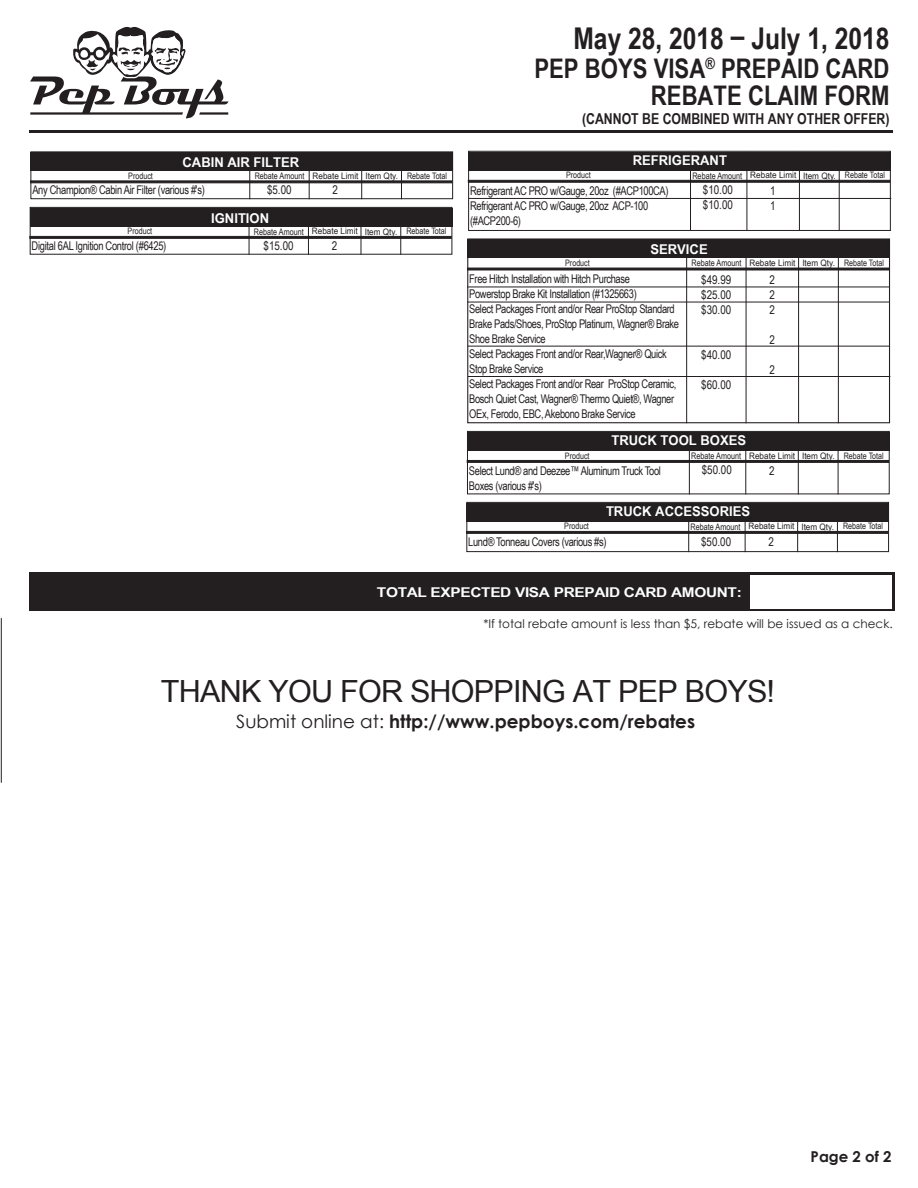
<style>
.page{position:relative;width:918px;height:1188px;background:#fff}
.page>*{position:absolute;margin:0;border:0;box-sizing:border-box;transform-origin:0 0}
.t1{font:30.6px "Arial";letter-spacing:-.025em;color:#231f20}
.t2{font:700 30px "Arial Narrow";color:#231f20}
.t3{font:700 27px/27px "Arial Narrow";color:#231f20;text-align:right}
.t4{font:700 18.45px "Century Gothic";color:#231f20}
.t5{font:700 15px "Arial Narrow";color:#231f20}
.t6{font:700 15px "Century Gothic";color:#231f20}
.t7{font:700 13.5px "Arial Narrow";color:#fff;scale:1.18 1}
.t8{font:700 13.5px "Arial Narrow";color:#fff;scale:1.39 1}
.t9{font:12px/15px "Arial Narrow";letter-spacing:-.03em;color:#231f20;scale:.95 1}
.t10{font:12px/15px "Arial Narrow";letter-spacing:-.03em;color:#231f20;text-align:justify}
.t11{font:12px "Century Gothic";color:#231f20}
.t12{font:9px "Arial Narrow";color:#231f20}
.t13{font:8.85px "Arial Narrow";color:#231f20;scale:1.12 1}
.t14{font:8.85px "Arial Narrow";color:#231f20}
.s1{font-weight:400}
</style>
<div class="page">
<hr style="left:467px;top:268px;width:422px;height:2px;background:#231f20">
<hr style="left:746px;top:242px;width:1px;height:181px;background:#231f20">
<hr style="left:686px;top:242px;width:1px;height:181px;background:#231f20">
<hr style="left:798px;top:242px;width:1px;height:181px;background:#231f20">
<hr style="left:838px;top:242px;width:1px;height:181px;background:#231f20">
<div style="left:467px;top:238px;width:423px;height:185px;border:1px solid #231f20"></div>
<div style="left:467px;top:239px;width:423px;height:19px;background:#231f20"></div>
<hr style="left:468px;top:287px;width:421px;height:1px;background:#231f20">
<hr style="left:468px;top:302px;width:421px;height:1px;background:#231f20">
<hr style="left:468px;top:346px;width:422px;height:1px;background:#231f20">
<hr style="left:468px;top:376px;width:422px;height:1px;background:#231f20">
<hr style="left:469px;top:198px;width:422px;height:1px;background:#231f20">
<hr style="left:1px;top:619px;width:1px;height:163px;background:#231f20">
<div style="left:468px;top:180px;width:422px;height:2px;background:#231f20;border:1px solid #231f20"></div>
<hr style="left:747px;top:152px;width:1px;height:78px;background:#231f20">
<hr style="left:690px;top:152px;width:1px;height:78px;background:#231f20">
<hr style="left:799px;top:152px;width:1px;height:78px;background:#231f20">
<hr style="left:839px;top:152px;width:1px;height:78px;background:#231f20">
<div style="left:468px;top:151px;width:423px;height:80px;border:1px solid #231f20"></div>
<div style="left:468px;top:152px;width:423px;height:18px;background:#231f20"></div>
<hr style="left:467px;top:460px;width:422px;height:2px;background:#231f20">
<hr style="left:746px;top:433px;width:1px;height:61px;background:#231f20">
<hr style="left:689px;top:433px;width:1px;height:61px;background:#231f20">
<hr style="left:798px;top:433px;width:1px;height:61px;background:#231f20">
<hr style="left:838px;top:433px;width:1px;height:61px;background:#231f20">
<div style="left:467px;top:431px;width:423px;height:63px;border:1px solid #231f20"></div>
<div style="left:467px;top:432px;width:423px;height:19px;background:#231f20"></div>
<div style="left:31px;top:181px;width:421px;height:2px;background:#231f20;border:1px solid #231f20"></div>
<hr style="left:309px;top:153px;width:1px;height:46px;background:#231f20">
<hr style="left:250px;top:153px;width:1px;height:46px;background:#231f20">
<hr style="left:361px;top:153px;width:1px;height:46px;background:#231f20">
<hr style="left:401px;top:153px;width:1px;height:46px;background:#231f20">
<div style="left:30px;top:151px;width:423px;height:48px;border:1px solid #231f20"></div>
<div style="left:31px;top:152px;width:422px;height:19px;background:#231f20"></div>
<hr style="left:30px;top:236px;width:421px;height:2px;background:#231f20">
<hr style="left:308px;top:209px;width:1px;height:45px;background:#231f20">
<hr style="left:249px;top:209px;width:1px;height:45px;background:#231f20">
<hr style="left:361px;top:209px;width:1px;height:45px;background:#231f20">
<hr style="left:401px;top:209px;width:1px;height:45px;background:#231f20">
<div style="left:30px;top:207px;width:422px;height:48px;border:1px solid #231f20"></div>
<div style="left:30px;top:208px;width:423px;height:19px;background:#231f20"></div>
<hr style="left:467px;top:531px;width:421px;height:2px;background:#231f20">
<hr style="left:745px;top:503px;width:1px;height:49px;background:#231f20">
<hr style="left:688px;top:503px;width:1px;height:49px;background:#231f20">
<hr style="left:797px;top:503px;width:1px;height:49px;background:#231f20">
<hr style="left:837px;top:503px;width:1px;height:49px;background:#231f20">
<div style="left:466px;top:502px;width:423px;height:50px;border:1px solid #231f20"></div>
<div style="left:467px;top:503px;width:422px;height:19px;background:#231f20"></div>
<div style="left:29px;top:573px;width:865px;height:38px;background:#231f20"></div>
<div style="left:750px;top:575px;width:141px;height:34px;background:#fff"></div>
<hr style="left:30px;top:131px;width:863px;height:2px;background:#231f20">
<svg style="left:30px;top:26px;width:199px;height:93px"></svg>
<h2 class="t2" style="left:574px;top:16px;width:317px">May 28, 2018 – July 1, 2018</h2>
<h3 class="t3" style="left:534px;top:54px;width:357px">PEP BOYS VISA<sup>®</sup> PREPAID CARD<br>REBATE CLAIM FORM</h3>
<p class="t5" style="left:582px;top:108px;width:309px">(CANNOT BE COMBINED WITH ANY OTHER OFFER)</p>
<p class="t7" style="left:183px;top:152px;width:100px">CABIN AIR FILTER</p>
<p class="t12" style="left:255px;top:169px;width:51px">Rebate Amount</p>
<p class="t13" style="left:365px;top:170px;width:31px">Item Qty.</p>
<p class="t9" style="left:32px;top:182px;width:183px">Any Champion® Cabin Air Filter (various #'s)</p>
<p class="t10" style="left:267px;top:182px;width:26px">$5.00</p>
<p class="t10" style="left:333px;top:182px;width:7px">2</p>
<p class="t14" style="left:128px;top:225px;width:26px">Product</p>
<p class="t13" style="left:312px;top:225px;width:43px">Rebate Limit</p>
<p class="t14" style="left:406px;top:225px;width:42px">Rebate Total</p>
<p class="t14" style="left:128px;top:169px;width:26px">Product</p>
<p class="t13" style="left:313px;top:169px;width:43px">Rebate Limit</p>
<p class="t14" style="left:407px;top:169px;width:42px">Rebate Total</p>
<p class="t7" style="left:211px;top:208px;width:51px">IGNITION</p>
<p class="t12" style="left:254px;top:225px;width:51px">Rebate Amount</p>
<p class="t13" style="left:365px;top:225px;width:31px">Item Qty.</p>
<p class="t7" style="left:633px;top:150px;width:81px">REFRIGERANT</p>
<p class="t12" style="left:692px;top:169px;width:51px">Rebate Amount</p>
<p class="t13" style="left:803px;top:169px;width:31px">Item Qty.</p>
<p class="t9" style="left:470px;top:183px;width:210px">Refrigerant AC PRO w/Gauge, 20oz (#ACP100CA)<br>Refrigerant AC PRO w/Gauge, 20oz ACP-100 (#ACP200-6)</p>
<p class="t10" style="left:703px;top:182px;width:32px">$10.00 $10.00</p>
<p class="t10" style="left:770px;top:183px;width:7px">1<br>1</p>
<p class="t14" style="left:566px;top:169px;width:26px">Product</p>
<p class="t13" style="left:750px;top:169px;width:43px">Rebate Limit</p>
<p class="t14" style="left:845px;top:169px;width:42px">Rebate Total</p>
<p class="t9" style="left:32px;top:237px;width:143px">Digital 6AL Ignition Control (#6425)</p>
<p class="t10" style="left:264px;top:237px;width:32px">$15.00</p>
<p class="t10" style="left:332px;top:237px;width:7px">2</p>
<p class="t7" style="left:650px;top:239px;width:50px">SERVICE</p>
<p class="t12" style="left:692px;top:257px;width:51px">Rebate Amount</p>
<p class="t13" style="left:802px;top:257px;width:31px">Item Qty.</p>
<p class="t9" style="left:469px;top:270px;width:222px">Free Hitch Installation with Hitch Purchase<br>Powerstop Brake Kit Installation (#1325663)<br>Select Packages Front and/or Rear ProStop Standard Brake Pads/Shoes, ProStop Platinum, Wagner® Brake Shoe Brake Service<br>Select Packages Front and/or Rear,Wagner® Quick Stop Brake Service<br>Select Packages Front and/or Rear ProStop Ceramic, Bosch Quiet Cast, Wagner® Thermo Quiet®, Wagner OEx, Ferodo, EBC, Akebono Brake Service</p>
<p class="t10" style="left:701px;top:271px;width:32px">$49.99 $25.00 $30.00</p>
<p class="t14" style="left:565px;top:256px;width:26px">Product</p>
<p class="t13" style="left:749px;top:256px;width:43px">Rebate Limit</p>
<p class="t14" style="left:844px;top:256px;width:42px">Rebate Total</p>
<p class="t10" style="left:769px;top:272px;width:7px">2<br>2<br>2</p>
<p class="t10" style="left:769px;top:332px;width:7px">2</p>
<p class="t10" style="left:769px;top:362px;width:7px">2</p>
<p class="t10" style="left:701px;top:346px;width:32px">$40.00</p>
<p class="t10" style="left:701px;top:376px;width:32px">$60.00</p>
<p class="t7" style="left:611px;top:430px;width:116px">TRUCK TOOL BOXES</p>
<p class="t12" style="left:691px;top:449px;width:51px">Rebate Amount</p>
<p class="t13" style="left:802px;top:449px;width:31px">Item Qty.</p>
<p class="t9" style="left:469px;top:463px;width:204px">Select Lund® and Deezee™ Aluminum Truck Tool<br>Boxes (various #'s)</p>
<p class="t10" style="left:702px;top:462px;width:32px">$50.00</p>
<p class="t10" style="left:769px;top:463px;width:7px">2</p>
<p class="t14" style="left:565px;top:449px;width:26px">Product</p>
<p class="t13" style="left:749px;top:449px;width:43px">Rebate Limit</p>
<p class="t14" style="left:844px;top:449px;width:42px">Rebate Total</p>
<p class="t7" style="left:606px;top:501px;width:124px">TRUCK ACCESSORIES</p>
<p class="t12" style="left:691px;top:520px;width:51px">Rebate Amount</p>
<p class="t13" style="left:801px;top:520px;width:31px">Item Qty.</p>
<p class="t14" style="left:564px;top:520px;width:26px">Product</p>
<p class="t13" style="left:749px;top:520px;width:43px">Rebate Limit</p>
<p class="t14" style="left:843px;top:520px;width:42px">Rebate Total</p>
<p class="t9" style="left:468px;top:533px;width:147px">Lund® Tonneau Covers (various #s)</p>
<p class="t10" style="left:701px;top:533px;width:32px">$50.00</p>
<p class="t10" style="left:768px;top:533px;width:7px">2</p>
<p class="t8" style="left:377px;top:582px;width:264px">TOTAL EXPECTED VISA PREPAID CARD AMOUNT:</p>
<p class="t11" style="left:483px;top:617px;width:411px">*If total rebate amount is less than $5, rebate will be issued as a check.</p>
<h1 class="t1" style="left:161px;top:671px;width:616px">THANK YOU FOR SHOPPING AT PEP BOYS!</h1>
<h3 class="t4" style="left:236px;top:709px;width:460px"><span class="s1">Submit online at:</span> http://www.pepboys.com/rebates</h3>
<p class="t6" style="left:811px;top:1147px;width:83px">Page 2 of 2</p>
</div>
